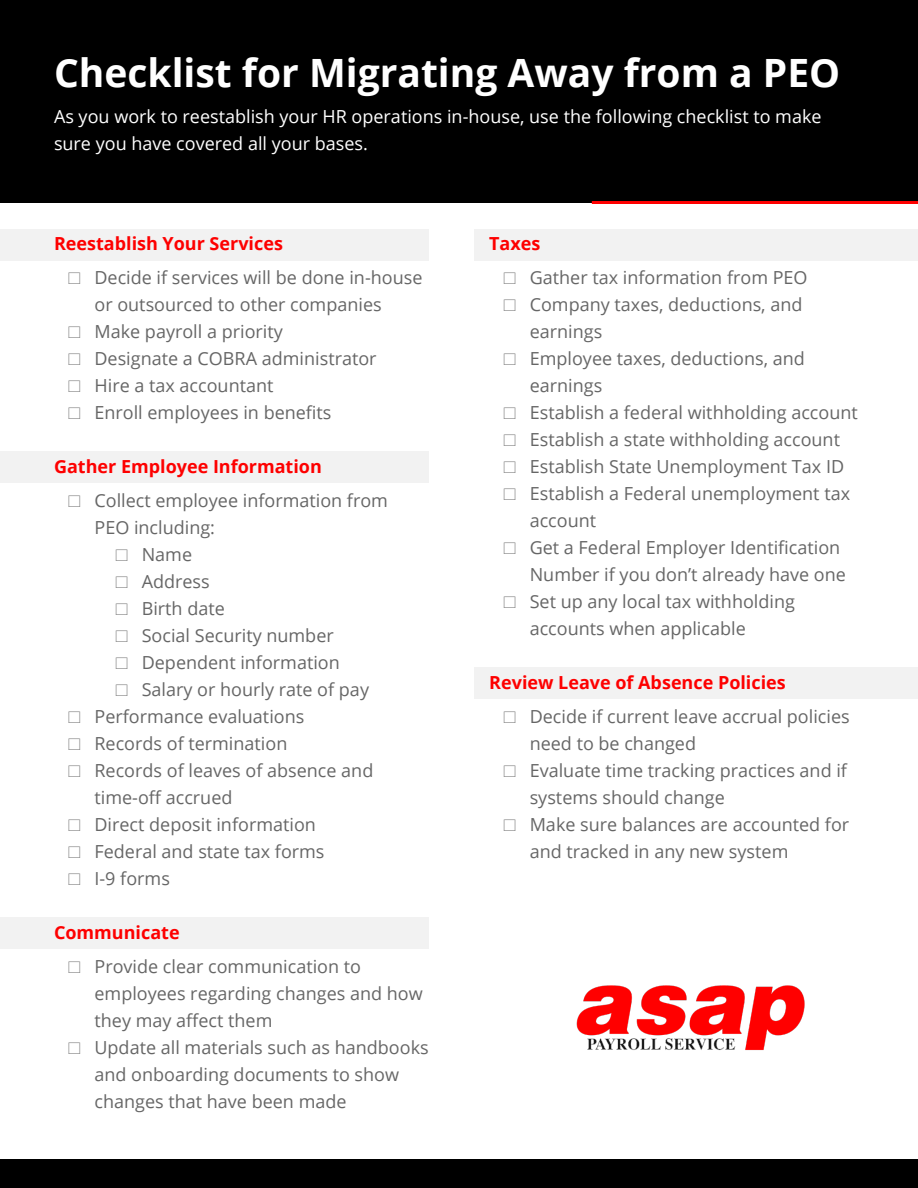
<style>
.page{position:relative;width:918px;height:1188px;background:#fff}
.page>*{position:absolute;margin:0;border:0;box-sizing:border-box;transform-origin:0 0}
.t1{font:700 39px "Open Sans";color:#fff}
.t2{font:18px/27px "Open Sans";color:#666}
.t3{font:18px/27px "Open Sans";color:#fff}
.t4{font:700 18px "Open Sans";color:#fe0000}
</style>
<div class="page">
<div style="left:0;top:0;width:918px;height:202px;background:#000"></div>
<div style="left:0;top:229px;width:429px;height:31px;background:#f2f2f2"></div>
<div style="left:474px;top:229px;width:444px;height:31px;background:#f2f2f2"></div>
<div style="left:474px;top:667px;width:444px;height:31px;background:#f2f2f2"></div>
<div style="left:0;top:452px;width:429px;height:31px;background:#f2f2f2"></div>
<div style="left:0;top:918px;width:429px;height:31px;background:#f2f2f2"></div>
<hr style="left:592px;top:201px;width:326px;height:3px;background:#fe0000">
<img style="left:576px;top:986px;width:229px;height:65px">
<div style="left:0;top:1160px;width:918px;height:28px;background:#000"></div>
<p class="t1" style="left:54px;top:45px;width:788px">Checklist for Migrating Away from a PEO</p>
<p class="t3" style="left:54px;top:102px;width:769px">As you work to reestablish your HR operations in-house, use the following checklist to make sure you have covered all your bases.</p>
<p class="t4" style="left:54px;top:231px;width:230px">Reestablish Your Services</p>
<p class="t2" style="left:94px;top:264px;width:329px">Decide if services will be done in-house or outsourced to other companies</p>
<p class="t2" style="left:94px;top:318px;width:190px">Make payroll a priority</p>
<p class="t2" style="left:94px;top:345px;width:284px">Designate a COBRA administrator</p>
<p class="t2" style="left:94px;top:372px;width:181px">Hire a tax accountant</p>
<p class="t2" style="left:94px;top:399px;width:239px">Enroll employees in benefits</p>
<p class="t4" style="left:54px;top:454px;width:269px">Gather Employee Information</p>
<p class="t2" style="left:94px;top:486px;width:295px">Collect employee information from<br>PEO including:</p>
<p class="t2" style="left:142px;top:540px;width:52px">Name</p>
<p class="t2" style="left:142px;top:567px;width:70px">Address</p>
<p class="t2" style="left:142px;top:594px;width:85px">Birth date</p>
<p class="t2" style="left:142px;top:621px;width:194px">Social Security number</p>
<p class="t2" style="left:142px;top:648px;width:200px">Dependent information</p>
<p class="t2" style="left:142px;top:675px;width:229px">Salary or hourly rate of pay</p>
<p class="t2" style="left:94px;top:702px;width:211px">Performance evaluations</p>
<p class="t2" style="left:94px;top:729px;width:194px">Records of termination</p>
<p class="t2" style="left:94px;top:756px;width:280px">Records of leaves of absence and time-off accrued</p>
<p class="t2" style="left:94px;top:810px;width:223px">Direct deposit information</p>
<p class="t2" style="left:94px;top:837px;width:232px">Federal and state tax forms</p>
<p class="t2" style="left:94px;top:864px;width:77px">I-9 forms</p>
<p class="t4" style="left:54px;top:920px;width:127px">Communicate</p>
<p class="t2" style="left:94px;top:952px;width:330px">Provide clear communication to employees regarding changes and how they may affect them</p>
<p class="t2" style="left:94px;top:1033px;width:336px">Update all materials such as handbooks and onboarding documents to show changes that have been made</p>
<p class="t4" style="left:489px;top:231px;width:53px">Taxes</p>
<p class="t2" style="left:530px;top:264px;width:330px">Gather tax information from PEO<br>Company taxes, deductions, and earnings<br>Employee taxes, deductions, and earnings<br>Establish a federal withholding account<br>Establish a state withholding account<br>Establish State Unemployment Tax ID<br>Establish a Federal unemployment tax account<br>Get a Federal Employer Identification<br>Number if you don’t already have one<br>Set up any local tax withholding accounts when applicable</p>
<p class="t4" style="left:489px;top:670px;width:298px">Review Leave of Absence Policies</p>
<p class="t2" style="left:530px;top:702px;width:322px">Decide if current leave accrual policies need to be changed<br>Evaluate time tracking practices and if systems should change<br>Make sure balances are accounted for and tracked in any new system</p>
</div>
